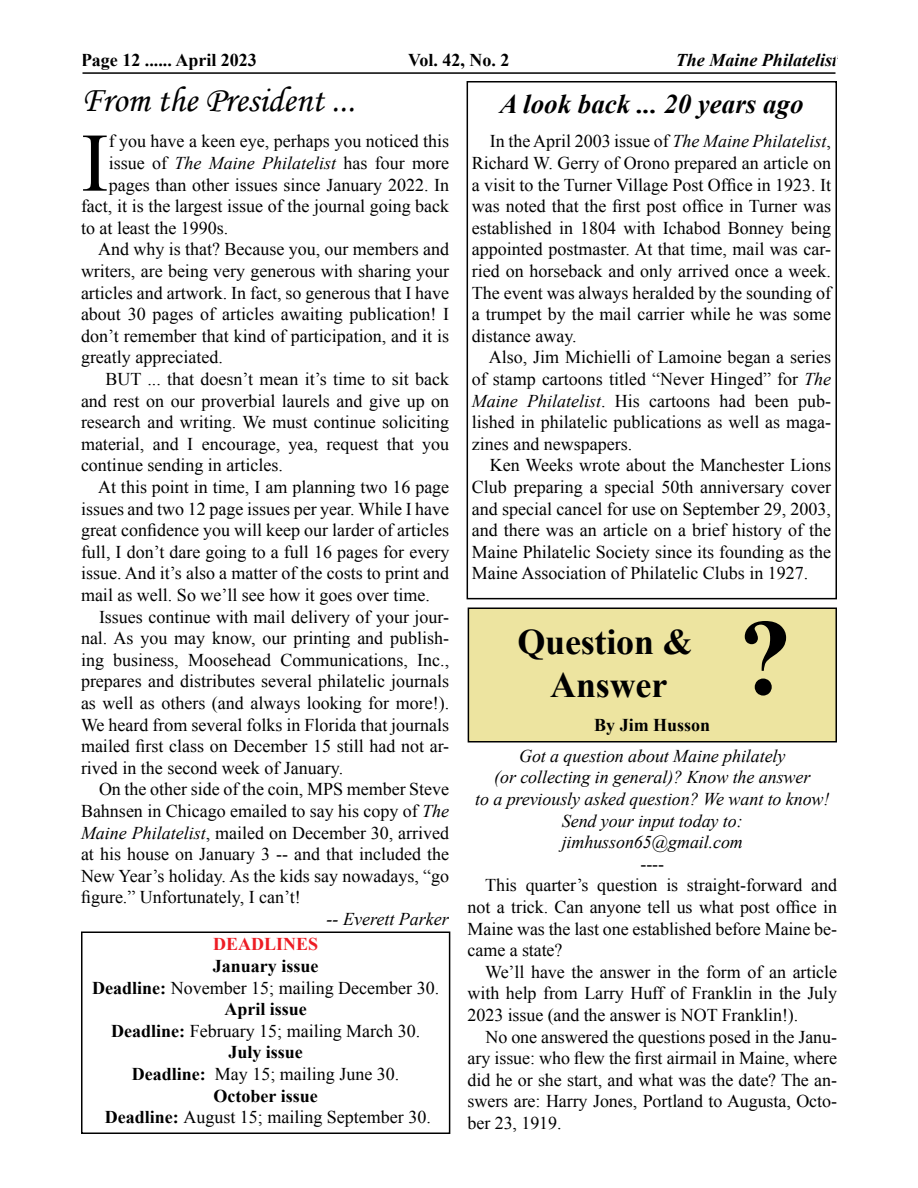
<style>
.page{position:relative;width:918px;height:1188px;background:#fff}
.page>*{position:absolute;margin:0;border:0;box-sizing:border-box;transform-origin:0 0}
.t1{font:700 108px "Times New Roman";color:#000}
.t2{font:83.25px "Times New Roman";color:#000}
.t3{font:36px "Monotype Corsiva";color:#000}
.t4{font:700 36px/43.2px "Times New Roman";letter-spacing:-.005em;color:#000;text-align:center}
.t5{font:italic 700 27px "Times New Roman";color:#000}
.t6{font:18px/21.6px "Times New Roman";color:#000;text-align:justify}
.t7{font:italic 18px/21.6px "Times New Roman";letter-spacing:-.005em;color:#000;text-align:center}
.t8{font:700 18px "Times New Roman";color:#000}
.t9{font:italic 700 18px "Times New Roman";color:#000}
.t10{font:700 18px "Times New Roman";color:#ed1c24}
.s1{font-style:normal}
.s2{font-style:italic}
.s3{font-weight:700}
</style>
<div class="page">
<hr style="left:81px;top:72px;width:756px;height:2px;background:#000">
<div style="left:468px;top:608px;width:368px;height:134px;background:#ede4a0"></div>
<div style="left:468px;top:608px;width:369px;height:134px;border:2px solid #000"></div>
<div style="left:81px;top:932px;width:369px;height:202px;border:2px solid #000"></div>
<div style="left:467px;top:81px;width:370px;height:518px;border:2px solid #000"></div>
<p class="t8" style="left:81px;top:48px;width:177px">Page 12 ...... April 2023</p>
<p class="t8" style="left:408px;top:48px;width:103px">Vol. 42, No. 2</p>
<p class="t9" style="left:676px;top:48px;width:163px">The Maine Philatelist</p>
<h3 class="t3" style="left:81px;top:78px;width:276px">From the President ...</h3>
<h2 class="t2" style="left:81px;top:107px;width:29px">I</h2>
<p class="t6" style="left:109px;top:130px;width:342px">f you have a keen eye, perhaps you noticed this</p>
<p class="t7" style="left:109px;top:152px;width:342px"><span class="s1">issue of</span> The Maine Philatelist <span class="s1">has four more</span></p>
<p class="t6" style="left:109px;top:174px;width:342px">pages than other issues since January 2022. In</p>
<p class="t6" style="left:81px;top:195px;width:370px">fact, it is the largest issue of the journal going back</p>
<p class="t6" style="left:81px;top:217px;width:149px">to at least the 1990s.</p>
<p class="t6" style="left:98px;top:238px;width:353px">And why is that? Because you, our members and</p>
<p class="t6" style="left:81px;top:260px;width:370px">writers, are being very generous with sharing your</p>
<p class="t6" style="left:81px;top:282px;width:370px">articles and artwork. In fact, so generous that I have</p>
<p class="t6" style="left:81px;top:303px;width:370px">about 30 pages of articles awaiting publication! I</p>
<p class="t6" style="left:81px;top:325px;width:370px">don’t remember that kind of participation, and it is</p>
<p class="t6" style="left:81px;top:346px;width:143px">greatly appreciated.</p>
<p class="t6" style="left:105px;top:368px;width:345px">BUT ... that doesn’t mean it’s time to sit back</p>
<p class="t6" style="left:81px;top:390px;width:370px">and rest on our proverbial laurels and give up on</p>
<p class="t6" style="left:81px;top:411px;width:370px">research and writing. We must continue soliciting</p>
<p class="t6" style="left:81px;top:433px;width:370px">material, and I encourage, yea, request that you</p>
<p class="t6" style="left:81px;top:454px;width:203px">continue sending in articles.</p>
<p class="t6" style="left:98px;top:476px;width:353px">At this point in time, I am planning two 16 page</p>
<p class="t6" style="left:81px;top:498px;width:370px">issues and two 12 page issues per year. While I have</p>
<p class="t6" style="left:81px;top:519px;width:370px">great confidence you will keep our larder of articles</p>
<p class="t6" style="left:81px;top:541px;width:370px">full, I don’t dare going to a full 16 pages for every</p>
<p class="t6" style="left:81px;top:562px;width:370px">issue. And it’s also a matter of the costs to print and</p>
<p class="t6" style="left:81px;top:584px;width:350px">mail as well. So we’ll see how it goes over time.</p>
<p class="t6" style="left:99px;top:606px;width:352px">Issues continue with mail delivery of your jour-</p>
<p class="t6" style="left:81px;top:627px;width:370px">nal. As you may know, our printing and publish-</p>
<p class="t6" style="left:81px;top:649px;width:370px">ing business, Moosehead Communications, Inc.,</p>
<p class="t6" style="left:81px;top:670px;width:370px">prepares and distributes several philatelic journals</p>
<p class="t6" style="left:81px;top:692px;width:370px">as well as others (and always looking for more!).</p>
<p class="t6" style="left:81px;top:714px;width:370px">We heard from several folks in Florida that journals</p>
<p class="t6" style="left:81px;top:735px;width:370px">mailed first class on December 15 still had not ar-</p>
<p class="t6" style="left:81px;top:757px;width:264px">rived in the second week of January.</p>
<p class="t6" style="left:99px;top:778px;width:352px">On the other side of the coin, MPS member Steve</p>
<p class="t6" style="left:81px;top:800px;width:370px">Bahnsen in Chicago emailed to say his copy of <span class="s2">The</span></p>
<p class="t6" style="left:81px;top:822px;width:370px"><span class="s2">Maine Philatelist</span>, mailed on December 30, arrived</p>
<p class="t6" style="left:81px;top:843px;width:370px">at his house on January 3 -- and that included the</p>
<p class="t6" style="left:81px;top:865px;width:370px">New Year’s holiday. As the kids say nowadays, “go</p>
<p class="t6" style="left:81px;top:886px;width:221px">figure.” Unfortunately, I can’t!</p>
<p class="t7" style="left:327px;top:908px;width:124px">-- Everett Parker</p>
<p class="t10" style="left:213px;top:932px;width:107px">DEADLINES</p>
<p class="t6" style="left:92px;top:955px;width:348px;text-align:center"><span class="s3">January issue<br>Deadline:</span> November 15; mailing December 30.<br><span class="s3">April issue<br>Deadline:</span> February 15; mailing March 30.<br><span class="s3">July issue<br>Deadline:</span> May 15; mailing June 30.<br><span class="s3">October issue<br>Deadline:</span> August 15; mailing September 30.</p>
<h3 class="t5" style="left:500px;top:85px;width:305px">A look back ... 20 years ago</h3>
<p class="t6" style="left:472px;top:130px;width:361px;text-indent:18px">In the April 2003 issue of <span class="s2">The Maine Philatelist</span>, Richard W. Gerry of Orono prepared an article on a visit to the Turner Village Post Office in 1923. It was noted that the first post office in Turner was established in 1804 with Ichabod Bonney being appointed postmaster. At that time, mail was car&shy;ried on horseback and only arrived once a week.<br>The event was always heralded by the sounding of a trumpet by the mail carrier while he was some distance away.</p>
<p class="t6" style="left:472px;top:346px;width:361px;text-indent:17px">Also, Jim Michielli of Lamoine began a series of stamp cartoons titled “Never Hinged” for <span class="s2">The Maine Philatelist</span>. His cartoons had been pub&shy;lished in philatelic publications as well as maga&shy;zines and newspapers.</p>
<p class="t6" style="left:472px;top:454px;width:361px;text-indent:18px">Ken Weeks wrote about the Manchester Lions Club preparing a special 50th anniversary cover and special cancel for use on September 29, 2003, and there was an article on a brief history of the Maine Philatelic Society since its founding as the Maine Association of Philatelic Clubs in 1927.</p>
<h3 class="t4" style="left:517px;top:619px;width:177px">Question &amp;<br>Answer</h3>
<h1 class="t1" style="left:738px;top:583px;width:55px">?</h1>
<p class="t8" style="left:594px;top:712px;width:118px">By Jim Husson</p>
<p class="t7" style="left:475px;top:745px;width:356px">Got a question about Maine philately<br>(or collecting in general)? Know the answer<br>to a previously asked question? We want to know!<br>Send your input today to: jimhusson65@gmail.com</p>
<p class="t6" style="left:640px;top:853px;width:25px">----</p>
<p class="t6" style="left:485px;top:874px;width:353px">This quarter’s question is straight-forward and</p>
<p class="t6" style="left:468px;top:896px;width:371px">not a trick. Can anyone tell us what post office in</p>
<p class="t6" style="left:468px;top:917px;width:371px">Maine was the last one established before Maine be-</p>
<p class="t6" style="left:468px;top:939px;width:96px">came a state?</p>
<p class="t6" style="left:485px;top:961px;width:353px">We’ll have the answer in the form of an article</p>
<p class="t6" style="left:468px;top:982px;width:371px">with help from Larry Huff of Franklin in the July</p>
<p class="t6" style="left:468px;top:1004px;width:332px">2023 issue (and the answer is NOT Franklin!).</p>
<p class="t6" style="left:486px;top:1025px;width:353px">No one answered the questions posed in the Janu-</p>
<p class="t6" style="left:468px;top:1047px;width:371px">ary issue: who flew the first airmail in Maine, where</p>
<p class="t6" style="left:468px;top:1069px;width:371px">did he or she start, and what was the date? The an-</p>
<p class="t6" style="left:468px;top:1090px;width:371px">swers are: Harry Jones, Portland to Augusta, Octo-</p>
<p class="t6" style="left:468px;top:1112px;width:95px">ber 23, 1919.</p>
</div>
